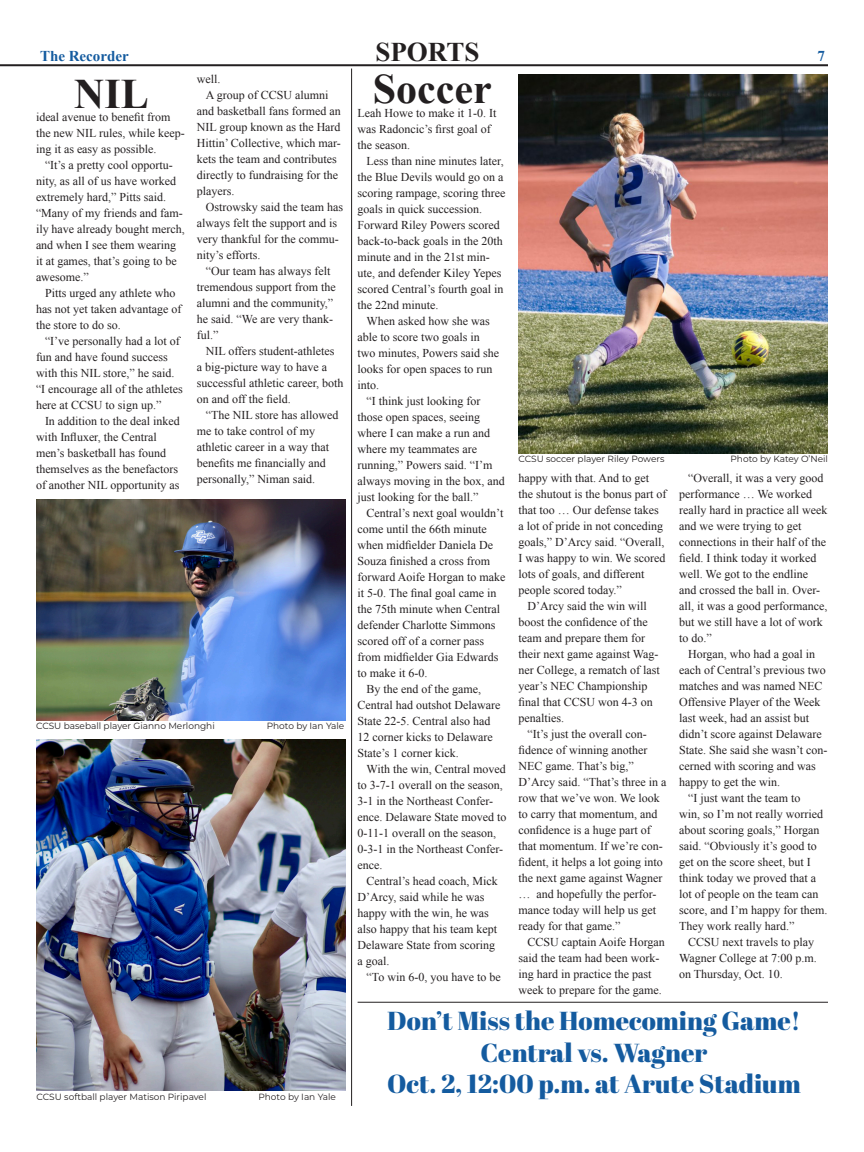
<style>
.page{position:relative;width:864px;height:1152px;background:#fff}
.page>*{position:absolute;margin:0;border:0;box-sizing:border-box;transform-origin:0 0}
.t1{font:700 42px "Times New Roman";color:#231f20}
.Headline{font:700 27px "Times New Roman";color:#231f20}
.SPORTS{font:26px "Abril Fatface";color:#145b9f}
.t2{font:700 15px "Times New Roman";color:#145b9f}
.t3{font:12px/16px "Times New Roman";color:#231f20}
.Photo_Caption{font:9px "Montserrat";color:#231f20}
</style>
<div class="page">
<hr style="left:0;top:64px;width:828px;height:2px;background:#231f20">
<hr style="left:351px;top:69px;width:1px;height:1037px;background:#231f20">
<img style="left:518px;top:75px;width:310px;height:379px">
<img style="left:36px;top:500px;width:310px;height:220px">
<img style="left:36px;top:739px;width:310px;height:351px">
<hr style="left:358px;top:1002px;width:470px;height:1px;background:#231f20">
<p class="t2" style="left:40px;top:46px;width:90px">The Recorder</p>
<p class="Headline" style="left:375px;top:33px;width:106px">SPORTS</p>
<p class="t2" style="left:818px;top:46px;width:9px">7</p>
<p class="t1" style="left:74px;top:65px;width:76px">NIL</p>
<p class="t3" style="left:36px;top:109px;width:150px">ideal avenue to benefit from the new NIL rules, while keep&shy;ing it as easy as possible.</p>
<p class="t3" style="left:36px;top:157px;width:150px;text-indent:9px">“It’s a pretty cool opportu&shy;nity, as all of us have worked extremely hard,” Pitts said. “Many of my friends and fam&shy;ily have already bought merch, and when I see them wearing it at games, that’s going to be awesome.”</p>
<p class="t3" style="left:36px;top:285px;width:147px;text-indent:9px">Pitts urged any athlete who has not yet taken advantage of the store to do so.</p>
<p class="t3" style="left:36px;top:333px;width:148px;text-indent:9px">“I’ve personally had a lot of fun and have found success with this NIL store,” he said. “I encourage all of the athletes here at CCSU to sign up.”</p>
<p class="t3" style="left:36px;top:413px;width:145px;text-indent:9px">In addition to the deal inked with Influxer, the Central men’s basketball has found themselves as the benefactors of another NIL opportunity as</p>
<p class="t3" style="left:197px;top:71px;width:25px">well.</p>
<p class="t3" style="left:197px;top:87px;width:146px;text-indent:9px">A group of CCSU alumni and basketball fans formed an<br>NIL group known as the Hard<br>Hittin’ Collective, which mar&shy;kets the team and contributes directly to fundraising for the players.</p>
<p class="t3" style="left:197px;top:199px;width:148px;text-indent:9px">Ostrowsky said the team has always felt the support and is very thankful for the commu&shy;nity’s efforts.</p>
<p class="t3" style="left:197px;top:263px;width:140px;text-indent:9px">“Our team has always felt tremendous support from the alumni and the community,” he said. “We are very thank&shy;ful.”</p>
<p class="t3" style="left:197px;top:343px;width:148px;text-indent:9px">NIL offers student-athletes<br>a big-picture way to have a successful athletic career, both on and off the field.</p>
<p class="t3" style="left:197px;top:407px;width:143px;text-indent:9px">“The NIL store has allowed me to take control of my athletic career in a way that benefits me financially and personally,” Niman said.</p>
<p class="Photo_Caption" style="left:36px;top:720px;width:180px">CCSU baseball player Gianno Merlonghi</p>
<p class="Photo_Caption" style="left:267px;top:720px;width:79px">Photo by Ian Yale</p>
<p class="Photo_Caption" style="left:36px;top:1091px;width:172px">CCSU softball player Matison Piripavel</p>
<p class="Photo_Caption" style="left:258px;top:1091px;width:79px">Photo by Ian Yale</p>
<p class="t1" style="left:373px;top:60px;width:120px">Soccer</p>
<p class="t3" style="left:358px;top:105px;width:140px">Leah Howe to make it 1-0. It was Radoncic’s first goal of the season.</p>
<p class="t3" style="left:358px;top:153px;width:149px;text-indent:9px">Less than nine minutes later, the Blue Devils would go on a scoring rampage, scoring three goals in quick succession.<br>Forward Riley Powers scored back-to-back goals in the 20th minute and in the 21st min&shy;ute, and defender Kiley Yepes scored Central’s fourth goal in the 22nd minute.</p>
<p class="t3" style="left:358px;top:313px;width:143px;text-indent:9px">When asked how she was able to score two goals in two minutes, Powers said she looks for open spaces to run into.</p>
<p class="t3" style="left:358px;top:393px;width:149px;text-indent:9px">“I think just looking for those open spaces, seeing where I can make a run and where my teammates are running,” Powers said. “I’m always moving in the box, and just looking for the ball.”</p>
<p class="t3" style="left:358px;top:505px;width:149px;text-indent:9px">Central’s next goal wouldn’t come until the 66th minute when midfielder Daniela De<br>Souza finished a cross from forward Aoife Horgan to make it 5-0. The final goal came in the 75th minute when Central defender Charlotte Simmons scored off of a corner pass from midfielder Gia Edwards to make it 6-0.</p>
<p class="t3" style="left:358px;top:681px;width:144px;text-indent:9px">By the end of the game,<br>Central had outshot Delaware<br>State 22-5. Central also had<br>12 corner kicks to Delaware<br>State’s 1 corner kick.</p>
<p class="t3" style="left:358px;top:761px;width:150px;text-indent:9px">With the win, Central moved to 3-7-1 overall on the season,<br>3-1 in the Northeast Confer&shy;ence. Delaware State moved to<br>0-11-1 overall on the season,<br>0-3-1 in the Northeast Confer&shy;ence.</p>
<p class="t3" style="left:358px;top:873px;width:142px;text-indent:9px">Central’s head coach, Mick<br>D’Arcy, said while he was happy with the win, he was also happy that his team kept<br>Delaware State from scoring a goal.</p>
<p class="t3" style="left:367px;top:969px;width:136px">“To win 6-0, you have to be</p>
<p class="Photo_Caption" style="left:518px;top:453px;width:148px">CCSU soccer player Riley Powers</p>
<p class="Photo_Caption" style="left:731px;top:453px;width:99px">Photo by Katey O’Neil</p>
<p class="t3" style="left:518px;top:469px;width:149px">happy with that. And to get the shutout is the bonus part of that too … Our defense takes a lot of pride in not conceding goals,” D’Arcy said. “Overall,<br>I was happy to win. We scored lots of goals, and different people scored today.”</p>
<p class="t3" style="left:518px;top:597px;width:143px;text-indent:9px">D’Arcy said the win will boost the confidence of the team and prepare them for their next game against Wag&shy;ner College, a rematch of last year’s NEC Championship final that CCSU won 4-3 on penalties.</p>
<p class="t3" style="left:518px;top:725px;width:149px;text-indent:9px">“It’s just the overall con&shy;fidence of winning another<br>NEC game. That’s big,”<br>D’Arcy said. “That’s three in a row that we’ve won. We look to carry that momentum, and confidence is a huge part of that momentum. If we’re con&shy;fident, it helps a lot going into the next game against Wagner … and hopefully the perfor&shy;mance today will help us get ready for that game.”</p>
<p class="t3" style="left:518px;top:933px;width:148px;text-indent:9px">CCSU captain Aoife Horgan said the team had been work&shy;ing hard in practice the past week to prepare for the game.</p>
<p class="t3" style="left:679px;top:469px;width:150px;text-indent:9px">“Overall, it was a very good performance … We worked really hard in practice all week and we were trying to get connections in their half of the field. I think today it worked well. We got to the endline and crossed the ball in. Over&shy;all, it was a good performance, but we still have a lot of work to do.”</p>
<p class="t3" style="left:679px;top:645px;width:150px;text-indent:9px">Horgan, who had a goal in each of Central’s previous two matches and was named NEC<br>Offensive Player of the Week last week, had an assist but didn’t score against Delaware<br>State. She said she wasn’t con&shy;cerned with scoring and was happy to get the win.</p>
<p class="t3" style="left:679px;top:789px;width:150px;text-indent:9px">“I just want the team to<br>win, so I’m not really worried about scoring goals,” Horgan said. “Obviously it’s good to get on the score sheet, but I think today we proved that a lot of people on the team can score, and I’m happy for them.<br>They work really hard.”</p>
<p class="t3" style="left:679px;top:933px;width:139px;text-indent:9px">CCSU next travels to play<br>Wagner College at 7:00 p.m. on Thursday, Oct. 10.</p>
<p class="SPORTS" style="left:387px;top:1003px;width:415px">Don’t Miss the Homecoming Game!</p>
<p class="SPORTS" style="left:481px;top:1034px;width:228px">Central vs. Wagner</p>
<p class="SPORTS" style="left:387px;top:1065px;width:415px">Oct. 2, 12:00 p.m. at Arute Stadium</p>
</div>
